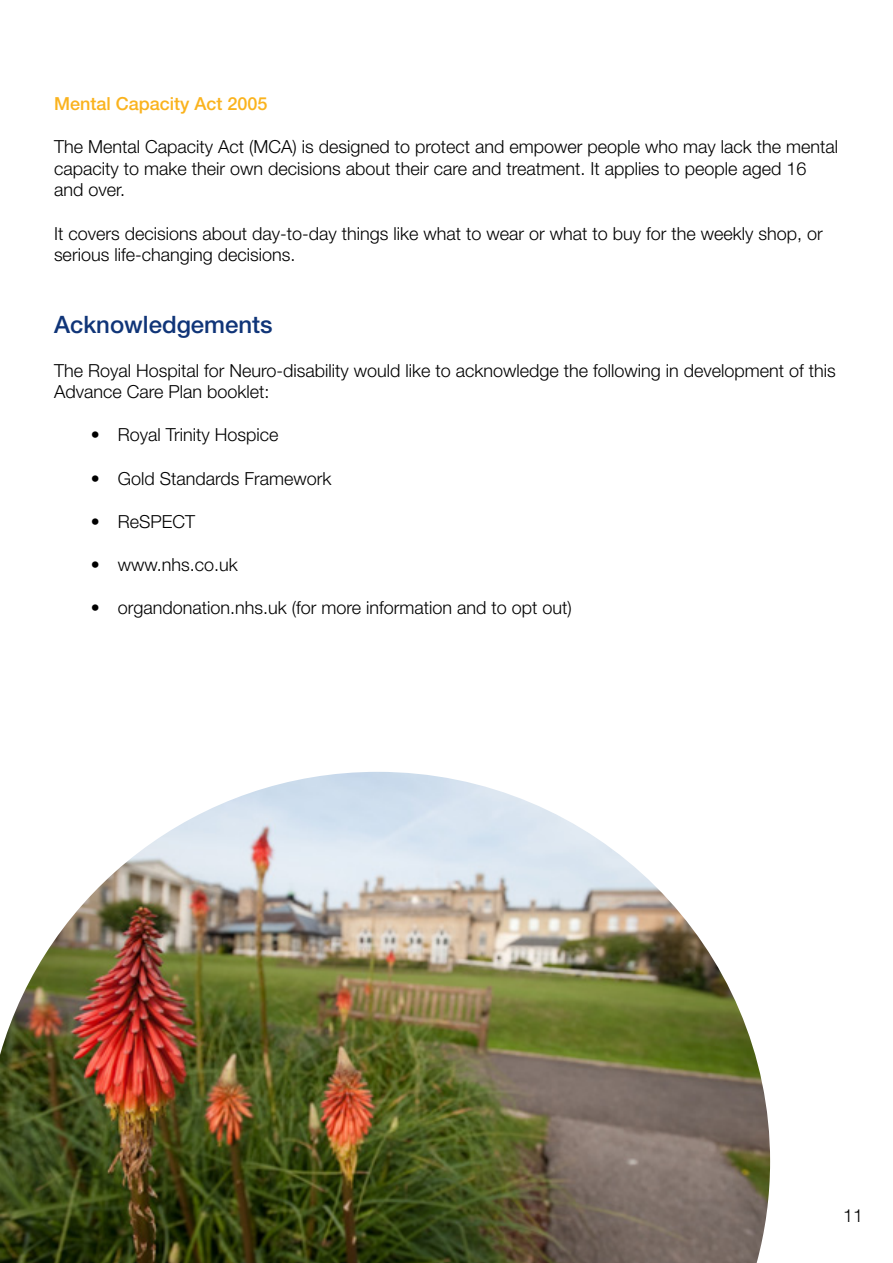
<style>
.page{position:relative;width:893px;height:1263px;background:#fff}
.page>*{position:absolute;margin:0;border:0;box-sizing:border-box;transform-origin:0 0}
.t1{font:500 24px "Helvetica Neue LT Std";color:#103578}
.t2{font:300 18px/21.6px "Helvetica Neue LT Std";color:#000}
.t3{font:500 18px "Helvetica Neue LT Std";color:#fab31e}
</style>
<div class="page">
<img style="left:0;top:772px;width:770px;height:491px">
<p class="t3" style="left:54px;top:93px;width:215px">Mental Capacity Act 2005</p>
<p class="t2" style="left:54px;top:136px;width:786px">The Mental Capacity Act (MCA) is designed to protect and empower people who may lack the mental capacity to make their own decisions about their care and treatment. It applies to people aged 16 and over.</p>
<p class="t2" style="left:54px;top:222px;width:770px">It covers decisions about day-to-day things like what to wear or what to buy for the weekly shop, or serious life-changing decisions.</p>
<h1 class="t1" style="left:54px;top:310px;width:220px">Acknowledgements</h1>
<p class="t2" style="left:54px;top:359px;width:783px">The Royal Hospital for Neuro-disability would like to acknowledge the following in development of this<br>Advance Care Plan booklet:</p>
<p class="t2" style="left:91px;top:424px;width:189px">• Royal Trinity Hospice</p>
<p class="t2" style="left:91px;top:467px;width:242px">• Gold Standards Framework</p>
<p class="t2" style="left:91px;top:510px;width:106px">• ReSPECT</p>
<p class="t2" style="left:91px;top:553px;width:149px">• www.nhs.co.uk</p>
<p class="t2" style="left:91px;top:596px;width:483px">• organdonation.nhs.uk (for more information and to opt out)</p>
<p class="t2" style="left:843px;top:1204px;width:22px">11</p>
</div>
